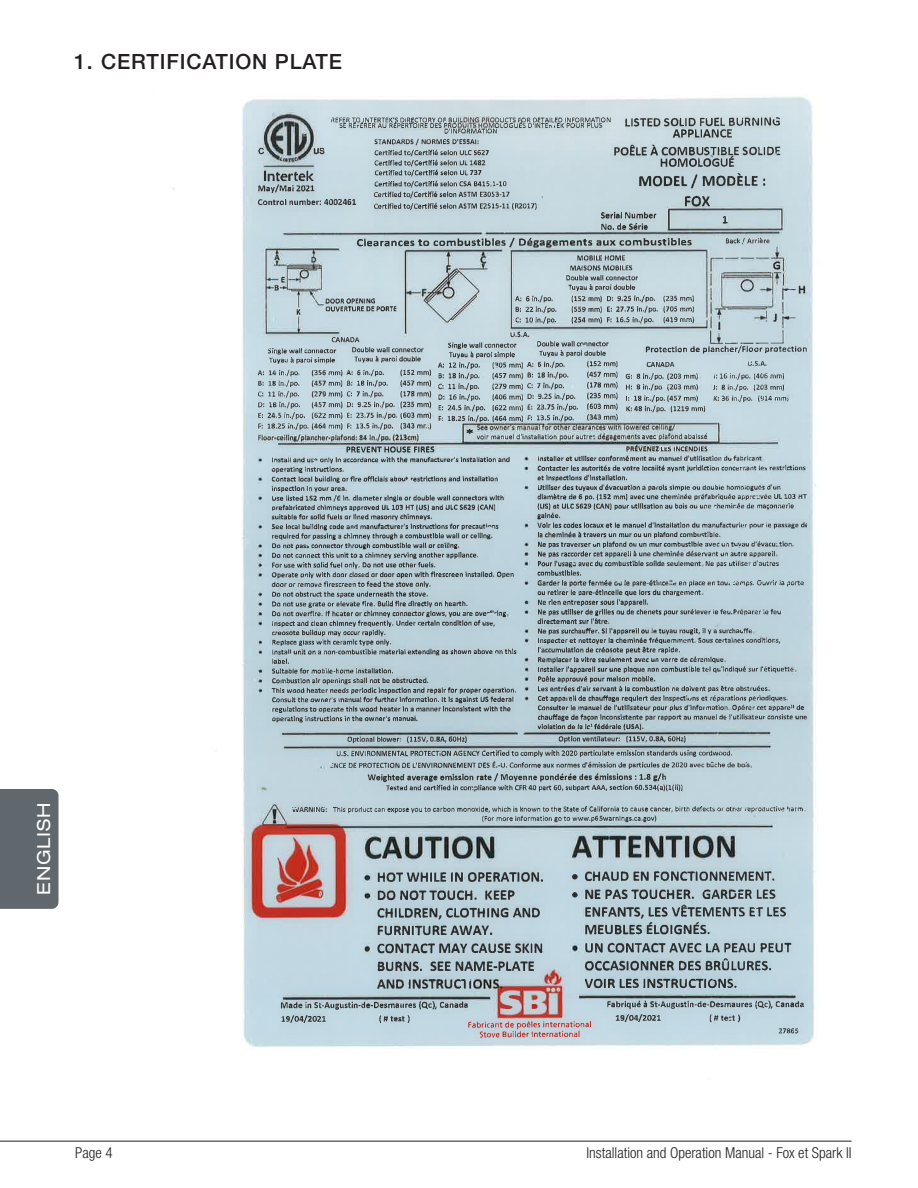
<style>
.page{position:relative;width:918px;height:1188px;background:#fff}
.page>*{position:absolute;margin:0;border:0;box-sizing:border-box;transform-origin:0 0}
.t1{font:500 21px "Helvetica Neue LT Std";letter-spacing:.04em;color:#231f20}
.t2{font:expanded 18px "Helvetica Neue LT Std";letter-spacing:.04em;color:#fff}
.t3{font:300 condensed 15px "Helvetica Neue LT Std";color:#231f20}
</style>
<div class="page">
<hr style="left:0;top:1141px;width:852px;height:1px;background:#231f20">
<div style="left:0;top:789px;width:59px;height:120px;background:#60676d"></div>
<img style="left:173px;top:96px;width:645px;height:953px">
<img style="left:257px;top:117px;width:550px;height:917px">
<img style="left:469px;top:995px;width:121px;height:42px">
<h1 class="t1" style="left:74px;top:49px;width:269px">1. CERTIFICATION PLATE</h1>
<p class="t2" style="left:33px;top:895px;width:93px;rotate:-90deg">ENGLISH</p>
<p class="t3" style="left:75px;top:1144px;width:39px">Page 4</p>
<p class="t3" style="left:587px;top:1144px;width:267px">Installation and Operation Manual - Fox et Spark II</p>
</div>
